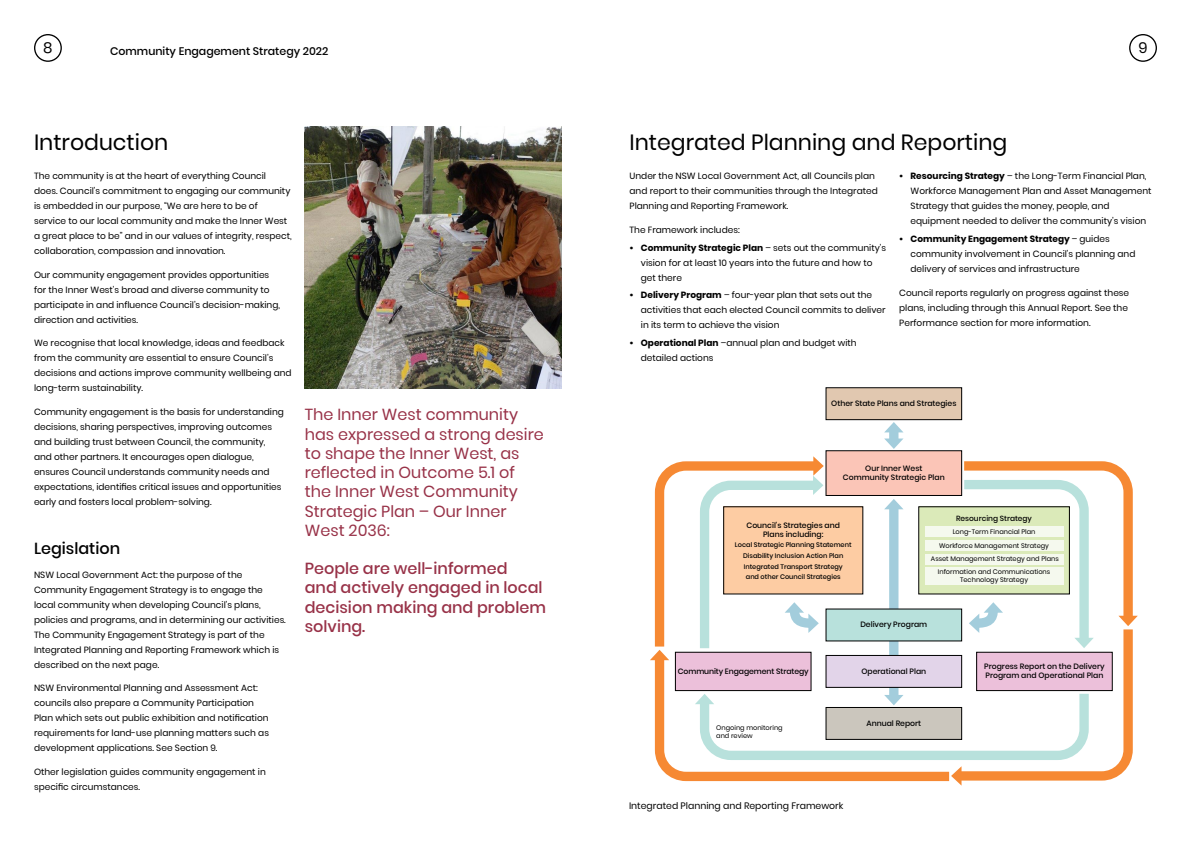
<style>
.page{position:relative;width:1191px;height:842px;background:#fff}
.page>*{position:absolute;margin:0;border:0;box-sizing:border-box;transform-origin:0 0}
.Heading_2{font:22px "Poppins";color:#000}
.AA_Heading1{font:22px "Poppins";color:#000}
.AA_Header_2{font:16px/19.2px "Poppins";color:#983248}
.AA_Header_2-2{font:500 16px/19.2px "Poppins";color:#983248}
.AA_Header_2-3{font:500 16px "Poppins";color:#000}
.t1{font:15px "Poppins";color:#000}
.t2{font:500 11px "Poppins";color:#000}
.t3{font:9.3px "Poppins";color:#000}
.AA_Body_Copy{font:9px/15px "Poppins";color:#000}
.t4{font:500 7.7px/9.2px "Poppins";color:#000;text-align:center}
.t5{font:500 7.5px "Poppins";color:#000}
.t6{font:6.6px/7.9px "Poppins";color:#000;text-align:center}
.t7{font:500 6.6px "Poppins";color:#000}
.s1{font-weight:700}
</style>
<div class="page">
<div style="left:34px;top:34px;width:28px;height:28px;border:1px solid #000;border-radius:50%"></div>
<div style="left:1129px;top:34px;width:28px;height:28px;border:1px solid #000;border-radius:50%"></div>
<div style="left:889px;top:428px;width:9px;height:14px;background:#a3cddc"></div>
<svg style="left:885px;top:422px;width:18px;height:10px"></svg>
<svg style="left:884px;top:438px;width:19px;height:11px"></svg>
<div style="left:826px;top:451px;width:135px;height:44px;background:#fbc5b7"></div>
<div style="left:825px;top:450px;width:137px;height:46px;border:1px solid #000"></div>
<div style="left:826px;top:388px;width:135px;height:32px;background:#e1c8b0"></div>
<div style="left:825px;top:387px;width:137px;height:33px;border:1px solid #000"></div>
<svg style="left:650px;top:456px;width:487px;height:330px"></svg>
<img style="left:305px;top:127px;width:256px;height:262px">
<h3 class="t1" style="left:43px;top:39px;width:11px">8</h3>
<p class="t2" style="left:110px;top:44px;width:220px">Community Engagement Strategy 2022</p>
<h3 class="t1" style="left:1138px;top:39px;width:11px">9</h3>
<p class="AA_Heading1" style="left:34px;top:129px;width:136px">Introduction</p>
<p class="AA_Body_Copy" style="left:34px;top:169px;width:259px">The community is at the heart of everything Council does. Council’s commitment to engaging our community is embedded in our purpose, “We are here to be of service to our local community and make the Inner West a great place to be” and in our values of integrity, respect, collaboration, compassion and innovation.</p>
<p class="AA_Body_Copy" style="left:34px;top:267px;width:247px">Our community engagement provides opportunities for the Inner West’s broad and diverse community to participate in and influence Council’s decision-making, direction and activities.</p>
<p class="AA_Body_Copy" style="left:34px;top:336px;width:259px">We recognise that local knowledge, ideas and feedback from the community are essential to ensure Council’s decisions and actions improve community wellbeing and long-term sustainability.</p>
<p class="AA_Body_Copy" style="left:34px;top:404px;width:251px">Community engagement is the basis for understanding decisions, sharing perspectives, improving outcomes and building trust between Council, the community, and other partners. It encourages open dialogue, ensures Council understands community needs and expectations, identifies critical issues and opportunities early and fosters local problem-solving.</p>
<p class="AA_Header_2-3" style="left:34px;top:539px;width:88px">Legislation</p>
<p class="AA_Body_Copy" style="left:34px;top:567px;width:253px">NSW Local Government Act: the purpose of the Community Engagement Strategy is to engage the local community when developing Council’s plans, policies and programs, and in determining our activities.<br>The Community Engagement Strategy is part of the Integrated Planning and Reporting Framework which is described on the next page.</p>
<p class="AA_Body_Copy" style="left:34px;top:681px;width:236px">NSW Environmental Planning and Assessment Act: councils also prepare a Community Participation Plan which sets out public exhibition and notification requirements for land-use planning matters such as development applications. See Section 9.</p>
<p class="AA_Body_Copy" style="left:34px;top:764px;width:233px">Other legislation guides community engagement in specific circumstances.</p>
<p class="AA_Header_2" style="left:305px;top:405px;width:240px">The Inner West community has expressed a strong desire to shape the Inner West, as reflected in Outcome 5.1 of the Inner West Community<br>Strategic Plan – Our Inner<br>West 2036:</p>
<p class="AA_Header_2-2" style="left:305px;top:559px;width:243px">People are well-informed<br>and actively engaged in local decision making and problem solving.</p>
<p class="Heading_2" style="left:629px;top:129px;width:379px">Integrated Planning and Reporting</p>
<p class="AA_Body_Copy" style="left:629px;top:169px;width:250px">Under the NSW Local Government Act, all Councils plan and report to their communities through the Integrated<br>Planning and Reporting Framework.</p>
<p class="AA_Body_Copy" style="left:629px;top:222px;width:112px">The Framework includes:</p>
<p class="AA_Body_Copy" style="left:641px;top:240px;width:247px;text-indent:-11px"><span class="s1">• Community Strategic Plan</span> – sets out the community’s vision for at least 10 years into the future and how to get there</p>
<p class="AA_Body_Copy" style="left:641px;top:288px;width:246px;text-indent:-11px"><span class="s1">• Delivery Program</span> – four-year plan that sets out the activities that each elected Council commits to deliver in its term to achieve the vision</p>
<p class="AA_Body_Copy" style="left:641px;top:336px;width:217px;text-indent:-11px"><span class="s1">• Operational Plan</span> –annual plan and budget with detailed actions</p>
<p class="AA_Body_Copy" style="left:910px;top:169px;width:242px;text-indent:-11px"><span class="s1">• Resourcing Strategy</span> – the Long-Term Financial Plan, Workforce Management Plan and Asset Management Strategy that guides the money, people, and equipment needed to deliver the community’s vision</p>
<p class="AA_Body_Copy" style="left:910px;top:232px;width:226px;text-indent:-11px"><span class="s1">• Community Engagement Strategy</span> – guides community involvement in Council’s planning and delivery of services and infrastructure</p>
<p class="AA_Body_Copy" style="left:899px;top:285px;width:231px">Council reports regularly on progress against these plans, including through this Annual Report. See the<br>Performance section for more information.</p>
<p class="t4" style="left:831px;top:399px;width:127px">Other State Plans and Strategies</p>
<p class="t4" style="left:865px;top:463px;width:59px">Our Inner West</p>
<p class="t4" style="left:843px;top:473px;width:103px">Community Strategic Plan</p>
<p class="t4" style="left:746px;top:520px;width:95px">Council’s Strategies and<br>Plans including:</p>
<p class="t7" style="left:735px;top:541px;width:118px">Local Strategic Planning Statement</p>
<p class="t7" style="left:743px;top:552px;width:102px">Disability Inclusion Action Plan</p>
<p class="t7" style="left:743px;top:562px;width:101px">Integrated Transport Strategy</p>
<p class="t7" style="left:746px;top:573px;width:96px">and other Council Strategies</p>
<p class="t5" style="left:956px;top:514px;width:77px">Resourcing Strategy</p>
<p class="t6" style="left:952px;top:528px;width:84px">Long-Term Financial Plan</p>
<p class="t6" style="left:939px;top:542px;width:111px">Workforce Management Strategy</p>
<p class="t6" style="left:931px;top:555px;width:129px">Asset Management Strategy and Plans</p>
<p class="t6" style="left:938px;top:568px;width:114px">Information and Communications<br>Technology Strategy</p>
<p class="t4" style="left:860px;top:620px;width:68px">Delivery Program</p>
<p class="t4" style="left:678px;top:666px;width:132px">Community Engagement Strategy</p>
<p class="t4" style="left:861px;top:666px;width:66px">Operational Plan</p>
<p class="t6" style="left:716px;top:724px;width:68px;text-align:left">Ongoing monitoring and review</p>
<p class="t4" style="left:866px;top:718px;width:56px">Annual Report</p>
<p class="t3" style="left:629px;top:800px;width:216px">Integrated Planning and Reporting Framework</p>
<p class="t4" style="left:984px;top:662px;width:122px;text-align:left">Progress Report on the Delivery<br>Program and Operational Plan</p>
</div>
